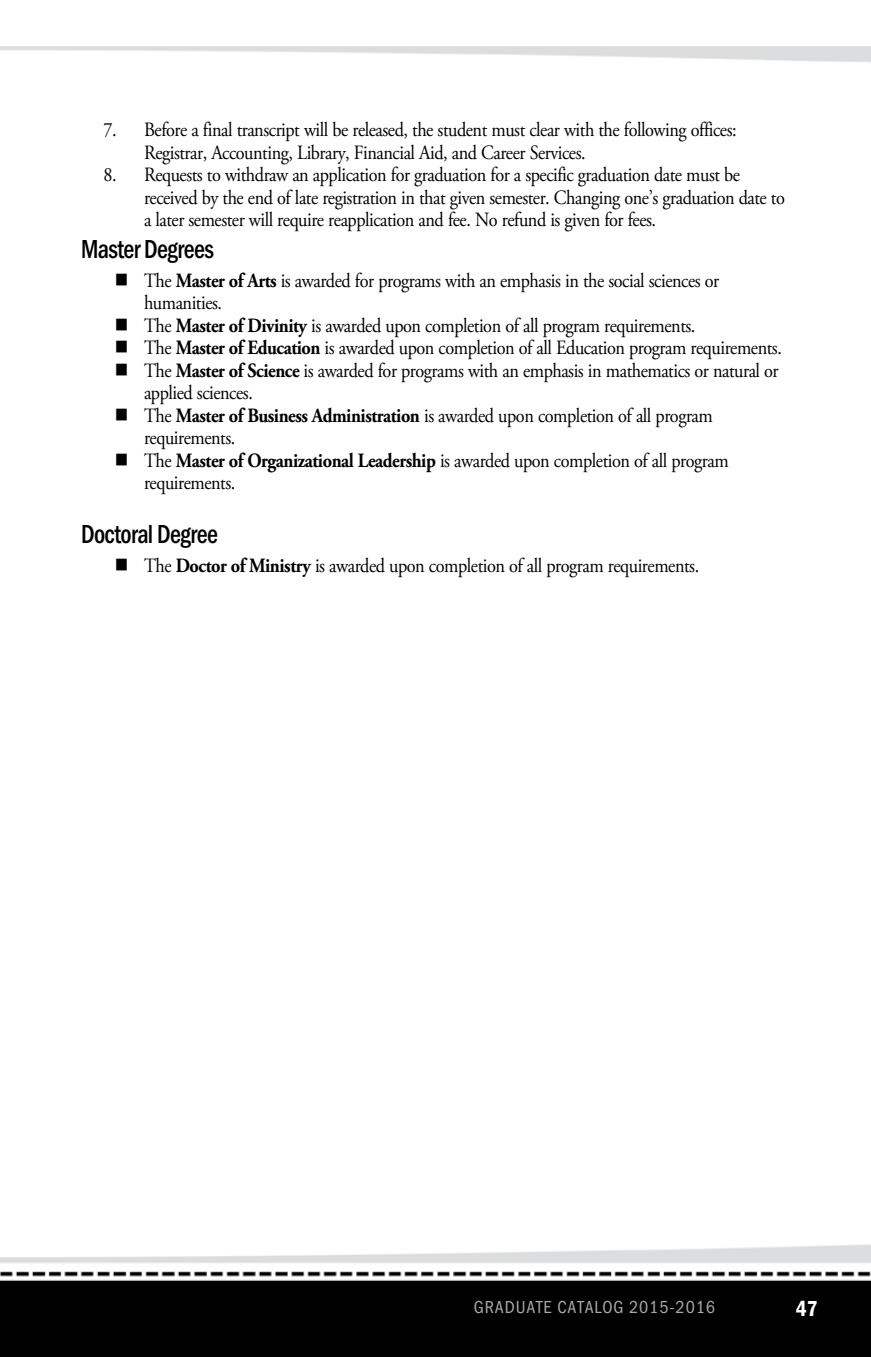
<style>
.page{position:relative;width:871px;height:1357px;background:#fff}
.page>*{position:absolute;margin:0;border:0;box-sizing:border-box;transform-origin:0 0}
.t1{font:500 27px "Franklin Gothic URW Con";letter-spacing:-.025em;color:#000;scale:.9 1}
.t2{font:22.5px "Franklin Gothic URW Con Dem";color:#fff;scale:.95 1}
.t3{font:20.25px/22.5px "Adobe Garamond Pro";letter-spacing:-.025em;color:#000;scale:.9 1}
.t4{font:18px "Franklin Gothic URW Con Boo";letter-spacing:.05em;color:#a7a9ac}
.s1{font-weight:700}
</style>
<div class="page">
<img style="left:0;top:46px;width:871px;height:1311px">
<p class="t3" style="left:144px;top:119px;width:660px;text-indent:-40px">7. Before a final transcript will be released, the student must clear with the following offices:<br>Registrar, Accounting, Library, Financial Aid, and Career Services.</p>
<p class="t3" style="left:144px;top:164px;width:713px;text-indent:-40px">8. Requests to withdraw an application for graduation for a specific graduation date must be received by the end of late registration in that given semester. Changing one’s graduation date to a later semester will require reapplication and fee. No refund is given for fees.</p>
<h1 class="t1" style="left:81px;top:231px;width:149px">Master Degrees</h1>
<p class="t3" style="left:144px;top:270px;width:640px;text-indent:-29px">■ The <span class="s1">Master of Arts</span> is awarded for programs with an emphasis in the social sciences or humanities.</p>
<p class="t3" style="left:115px;top:315px;width:647px">■ The <span class="s1">Master of Divinity</span> is awarded upon completion of all program requirements.</p>
<p class="t3" style="left:115px;top:337px;width:743px">■ The <span class="s1">Master of Education</span> is awarded upon completion of all Education program requirements.</p>
<p class="t3" style="left:144px;top:360px;width:706px;text-indent:-29px">■ The <span class="s1">Master of Science</span> is awarded for programs with an emphasis in mathematics or natural or applied sciences.</p>
<p class="t3" style="left:144px;top:405px;width:633px;text-indent:-29px">■ The <span class="s1">Master of Business Administration</span> is awarded upon completion of all program requirements.</p>
<p class="t3" style="left:144px;top:450px;width:651px;text-indent:-29px">■ The <span class="s1">Master of Organizational Leadership</span> is awarded upon completion of all program requirements.</p>
<h1 class="t1" style="left:81px;top:516px;width:154px">Doctoral Degree</h1>
<p class="t3" style="left:115px;top:555px;width:651px">■ The <span class="s1">Doctor of Ministry</span> is awarded upon completion of all program requirements.</p>
<p class="t4" style="left:474px;top:1295px;width:243px">GRADUATE CATALOG 2015-2016</p>
<p class="t2" style="left:796px;top:1293px;width:24px">47</p>
</div>
